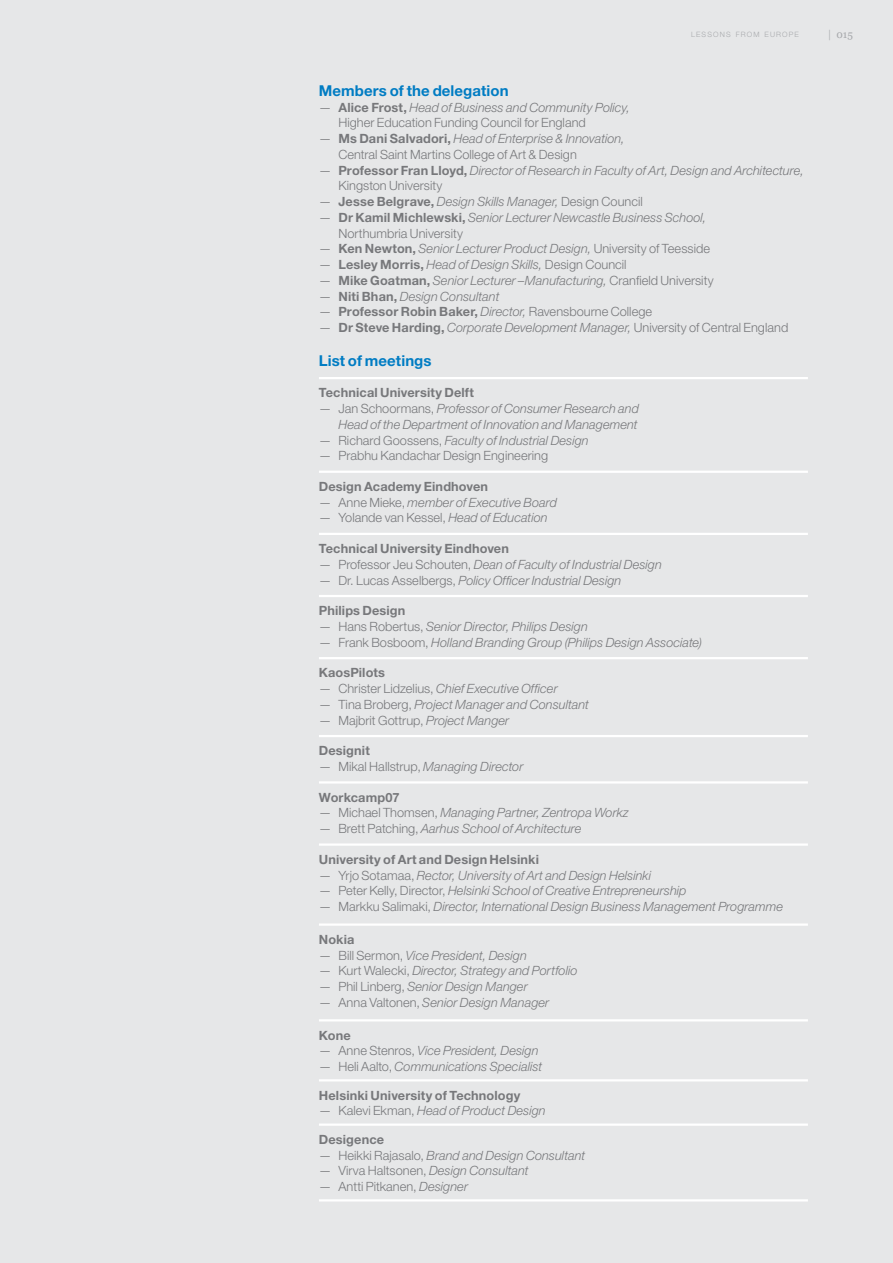
<style>
.page{position:relative;width:893px;height:1263px;background:#e6e7e8}
.page>*{position:absolute;margin:0;border:0;box-sizing:border-box;transform-origin:0 0}
.Body_copy{font:700 15px "Helvetica Neue LT Pro";letter-spacing:.005em;color:#007cc3}
.List_of_meetings{font:italic 300 12.75px/15.8px "Helvetica Neue LT Pro";color:#77787b}
.List_of_meetings-2{font:300 12.75px/15.8px "Helvetica Neue LT Pro";letter-spacing:.005em;color:#77787b}
.Meeting_bold_with_li{font:700 12.75px "Helvetica Neue LT Pro";letter-spacing:.01em;color:#77787b}
.List_of_meetings-3{font:700 12.75px "Helvetica Neue LT Pro";letter-spacing:.01em;color:#77787b}
.t1{font:10.5px "Georgia";color:#a7a9ac}
.t2{font:300 7.35px "Helvetica Neue LT Pro";letter-spacing:.16em;color:#a7a9ac}
.s1{font-family:"Helvetica Neue LT Pro";font-weight:300;font-style:italic}
.s2{font-weight:700}
.s3{font-style:italic}
.s4{font-style:normal}
.s5{font-weight:700;font-style:normal}
</style>
<div class="page">
<hr style="left:319px;top:377px;width:489px;height:2px;background:#fff">
<hr style="left:319px;top:471px;width:489px;height:2px;background:#fff">
<hr style="left:319px;top:533px;width:489px;height:2px;background:#fff">
<hr style="left:319px;top:595px;width:489px;height:2px;background:#fff">
<hr style="left:319px;top:657px;width:489px;height:2px;background:#fff">
<hr style="left:319px;top:735px;width:489px;height:2px;background:#fff">
<hr style="left:319px;top:781px;width:489px;height:2px;background:#fff">
<hr style="left:319px;top:843px;width:489px;height:3px;background:#fff">
<hr style="left:319px;top:923px;width:489px;height:3px;background:#fff">
<hr style="left:319px;top:1019px;width:489px;height:2px;background:#fff">
<hr style="left:319px;top:1079px;width:489px;height:2px;background:#fff">
<hr style="left:319px;top:1123px;width:489px;height:3px;background:#fff">
<hr style="left:319px;top:1199px;width:489px;height:2px;background:#fff">
<p class="t2" style="left:691px;top:30px;width:109px">LESSONS FROM EUROPE</p>
<p class="t1" style="left:829px;top:28px;width:26px"><span class="s1">|</span> 015</p>
<p class="Body_copy" style="left:319px;top:81px;width:191px">Members of the delegation</p>
<p class="List_of_meetings-2" style="left:338px;top:99px;width:293px;text-indent:-20px">— <span class="s2">Alice Frost,</span> <span class="s3">Head of Business and Community Policy,<br></span>Higher Education Funding Council for England</p>
<p class="List_of_meetings-2" style="left:338px;top:130px;width:288px;text-indent:-20px">— <span class="s2">Ms Dani Salvadori,</span> <span class="s3">Head of Enterprise &amp; Innovation,<br></span>Central Saint Martins College of Art &amp; Design</p>
<p class="List_of_meetings" style="left:338px;top:162px;width:467px;text-indent:-20px"><span class="s4">—</span> <span class="s5">Professor Fran Lloyd,</span> Director of Research in Faculty of Art, Design and Architecture,<br><span class="s4">Kingston University</span></p>
<p class="List_of_meetings" style="left:319px;top:193px;width:325px"><span class="s4">—</span> <span class="s5">Jesse Belgrave,</span> Design Skills Manager, <span class="s4">Design Council</span></p>
<p class="List_of_meetings" style="left:338px;top:209px;width:369px;text-indent:-20px"><span class="s4">—</span> <span class="s5">Dr Kamil Michlewski,</span> Senior Lecturer Newcastle Business School,<br><span class="s4">Northumbria University</span></p>
<p class="List_of_meetings" style="left:319px;top:241px;width:393px"><span class="s4">—</span> <span class="s5">Ken Newton,</span> Senior Lecturer Product Design, <span class="s4">University of Teesside</span></p>
<p class="List_of_meetings" style="left:319px;top:256px;width:309px"><span class="s4">—</span> <span class="s5">Lesley Morris,</span> Head of Design Skills, <span class="s4">Design Council</span></p>
<p class="List_of_meetings" style="left:319px;top:272px;width:396px"><span class="s4">—</span> <span class="s5">Mike Goatman,</span> Senior Lecturer –Manufacturing, <span class="s4">Cranfield University</span></p>
<p class="List_of_meetings" style="left:319px;top:288px;width:182px"><span class="s4">—</span> <span class="s5">Niti Bhan,</span> Design Consultant</p>
<p class="List_of_meetings-2" style="left:319px;top:304px;width:335px">— <span class="s2">Professor Robin Baker,</span> <span class="s3">Director,</span> Ravensbourne College</p>
<p class="List_of_meetings" style="left:319px;top:319px;width:471px"><span class="s4">—</span> <span class="s5">Dr Steve Harding,</span> Corporate Development Manager, <span class="s4">University of Central England</span></p>
<p class="Body_copy" style="left:319px;top:351px;width:114px">List of meetings</p>
<p class="Meeting_bold_with_li" style="left:319px;top:385px;width:157px">Technical University Delft</p>
<p class="List_of_meetings" style="left:319px;top:400px;width:322px;text-align:right"><span class="s4">— Jan Schoormans,</span> Professor of Consumer Research and<br>Head of the Department of Innovation and Management</p>
<p class="List_of_meetings" style="left:319px;top:432px;width:271px"><span class="s4">— Richard Goossens,</span> Faculty of Industrial Design</p>
<p class="List_of_meetings-2" style="left:319px;top:448px;width:231px">— Prabhu Kandachar Design Engineering</p>
<p class="List_of_meetings-3" style="left:319px;top:478px;width:171px">Design Academy Eindhoven</p>
<p class="List_of_meetings" style="left:319px;top:494px;width:240px"><span class="s4">— Anne Mieke,</span> member of Executive Board</p>
<p class="List_of_meetings-2" style="left:319px;top:510px;width:230px">— Yolande van Kessel, <span class="s3">Head of Education</span></p>
<p class="Meeting_bold_with_li" style="left:319px;top:541px;width:191px">Technical University Eindhoven</p>
<p class="List_of_meetings" style="left:319px;top:556px;width:344px"><span class="s4">— Professor Jeu Schouten,</span> Dean of Faculty of Industrial Design</p>
<p class="List_of_meetings" style="left:319px;top:572px;width:304px"><span class="s4">— Dr. Lucas Asselbergs,</span> Policy Officer Industrial Design</p>
<p class="Meeting_bold_with_li" style="left:319px;top:603px;width:88px">Philips Design</p>
<p class="List_of_meetings" style="left:319px;top:618px;width:270px"><span class="s4">— Hans Robertus,</span> Senior Director, Philips Design</p>
<p class="List_of_meetings" style="left:319px;top:634px;width:385px"><span class="s4">— Frank Bosboom,</span> Holland Branding Group (Philips Design Associate)</p>
<p class="Meeting_bold_with_li" style="left:319px;top:665px;width:68px">KaosPilots</p>
<p class="List_of_meetings" style="left:319px;top:680px;width:240px"><span class="s4">— Christer Lidzelius,</span> Chief Executive Officer</p>
<p class="List_of_meetings" style="left:319px;top:696px;width:272px"><span class="s4">— Tina Broberg,</span> Project Manager and Consultant</p>
<p class="List_of_meetings-2" style="left:319px;top:712px;width:192px">— Majbrit Gottrup, <span class="s3">Project Manger</span></p>
<p class="Meeting_bold_with_li" style="left:319px;top:743px;width:52px">Designit</p>
<p class="List_of_meetings-2" style="left:319px;top:758px;width:206px">— Mikal Hallstrup, <span class="s3">Managing Director</span></p>
<p class="Meeting_bold_with_li" style="left:319px;top:789px;width:82px">Workcamp07</p>
<p class="List_of_meetings" style="left:319px;top:805px;width:311px"><span class="s4">— Michael Thomsen,</span> Managing Partner, Zentropa Workz</p>
<p class="List_of_meetings" style="left:319px;top:820px;width:264px"><span class="s4">— Brett Patching,</span> Aarhus School of Architecture</p>
<p class="Meeting_bold_with_li" style="left:319px;top:851px;width:222px">University of Art and Design Helsinki</p>
<p class="List_of_meetings" style="left:319px;top:867px;width:334px"><span class="s4">— Yrjo Sotamaa,</span> Rector, University of Art and Design Helsinki</p>
<p class="List_of_meetings" style="left:319px;top:883px;width:369px"><span class="s4">— Peter Kelly, Director,</span> Helsinki School of Creative Entrepreneurship</p>
<p class="List_of_meetings" style="left:319px;top:898px;width:466px"><span class="s4">— Markku Salimaki,</span> Director, International Design Business Management Programme</p>
<p class="Meeting_bold_with_li" style="left:319px;top:931px;width:37px">Nokia</p>
<p class="List_of_meetings" style="left:319px;top:947px;width:209px"><span class="s4">— Bill Sermon,</span> Vice President, Design</p>
<p class="List_of_meetings" style="left:319px;top:963px;width:260px"><span class="s4">— Kurt Walecki,</span> Director, Strategy and Portfolio</p>
<p class="List_of_meetings" style="left:319px;top:978px;width:210px"><span class="s4">— Phil Linberg,</span> Senior Design Manger</p>
<p class="List_of_meetings" style="left:319px;top:994px;width:232px"><span class="s4">— Anna Valtonen,</span> Senior Design Manager</p>
<p class="Meeting_bold_with_li" style="left:319px;top:1027px;width:33px">Kone</p>
<p class="List_of_meetings" style="left:319px;top:1043px;width:221px"><span class="s4">— Anne Stenros,</span> Vice President, Design</p>
<p class="List_of_meetings" style="left:319px;top:1058px;width:225px"><span class="s4">— Heli Aalto,</span> Communications Specialist</p>
<p class="Meeting_bold_with_li" style="left:319px;top:1087px;width:203px">Helsinki University of Technology</p>
<p class="List_of_meetings" style="left:319px;top:1103px;width:228px"><span class="s4">— Kalevi Ekman,</span> Head of Product Design</p>
<p class="Meeting_bold_with_li" style="left:319px;top:1131px;width:67px">Desigence</p>
<p class="List_of_meetings" style="left:319px;top:1147px;width:268px"><span class="s4">— Heikki Rajasalo,</span> Brand and Design Consultant</p>
<p class="List_of_meetings-2" style="left:319px;top:1163px;width:211px">— Virva Haltsonen, <span class="s3">Design Consultant</span></p>
<p class="List_of_meetings-2" style="left:319px;top:1178px;width:151px">— Antti Pitkanen, <span class="s3">Designer</span></p>
</div>
